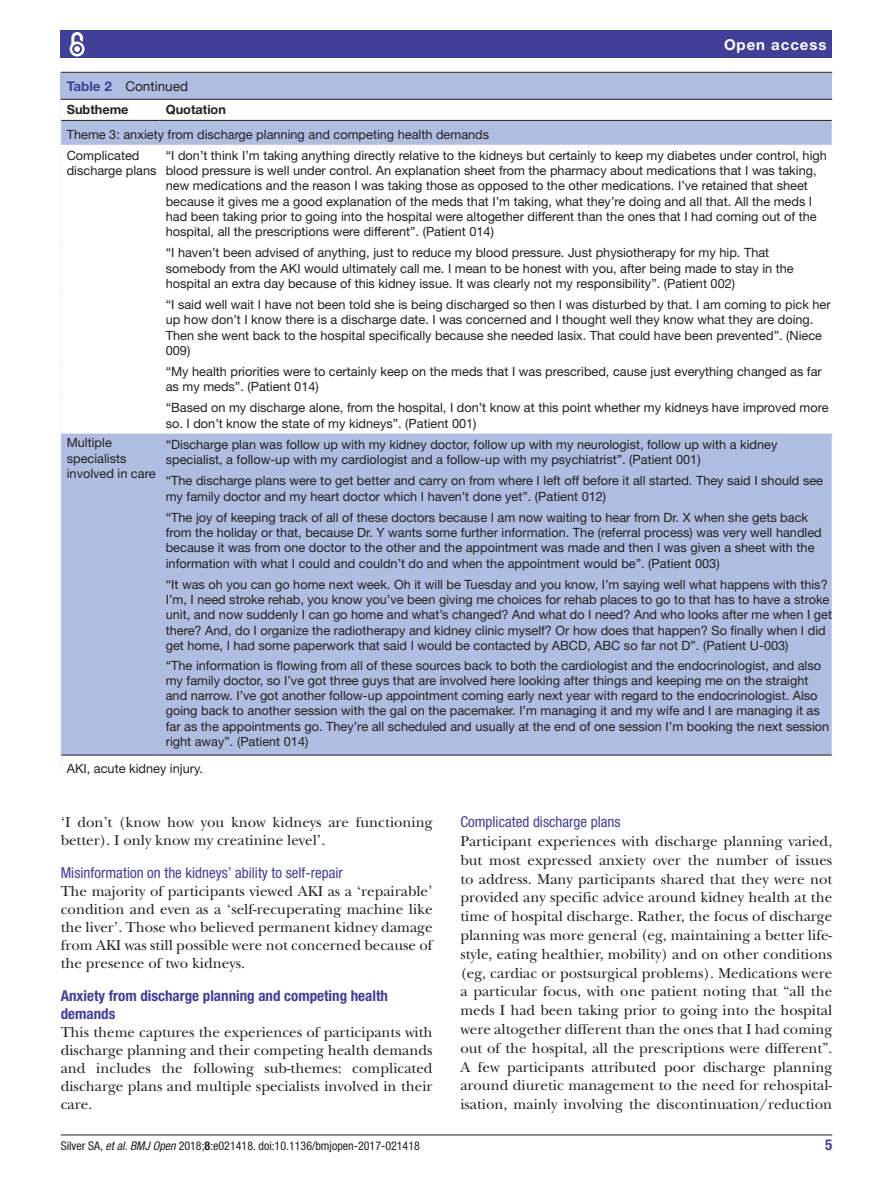
<style>
.page{position:relative;width:893px;height:1191px;background:#fff}
.page>*{position:absolute;margin:0;border:0;box-sizing:border-box;transform-origin:0 0}
.t1{font:15px/18.8px "New Baskerville";color:#231f20;text-align:justify}
.t2{font:condensed 15px "Helvetica Neue LT Std";color:#414099}
.t3{font:700 condensed 15px/18px "Helvetica Neue LT Std";color:#414099}
.t4{font:700 15px "Helvetica Neue LT Std";letter-spacing:.065em;color:#fff}
.t5{font:13.5px "Helvetica Neue LT Std";color:#231f20}
.t6{font:12.75px/15.3px "Helvetica Neue LT Std";color:#231f20}
.t7{font:700 12.75px "Helvetica Neue LT Std";color:#231f20}
.t8{font:condensed 12px "Helvetica Neue LT Std";color:#231f20}
.s1{font-weight:700;color:#414099}
.s2{font-style:italic}
.s3{font-weight:700}
</style>
<div class="page">
<hr style="left:61px;top:1134px;width:771px;height:1px;background:#231f20">
<div style="left:61px;top:31px;width:771px;height:27px;background:#414099"></div>
<svg style="left:69px;top:32px;width:16px;height:25px"></svg>
<svg style="left:61px;top:121px;width:771px;height:633px;fill:#afbde1"></svg>
<hr style="left:61px;top:99px;width:99px;height:1px;background:#231f20">
<hr style="left:61px;top:120px;width:99px;height:1px;background:#231f20">
<hr style="left:160px;top:99px;width:672px;height:1px;background:#231f20">
<hr style="left:160px;top:120px;width:672px;height:1px;background:#231f20">
<hr style="left:61px;top:754px;width:99px;height:1px;background:#231f20">
<hr style="left:160px;top:754px;width:672px;height:1px;background:#231f20">
<svg style="left:60px;top:100px;width:1px;height:44px"></svg>
<svg style="left:60px;top:755px;width:1px;height:18px"></svg>
<div style="left:61px;top:73px;width:771px;height:18px;background:#afbde1"></div>
<hr style="left:61px;top:72px;width:771px;height:1px;background:#231f20">
<p class="t5" style="left:67px;top:78px;width:123px"><span class="s1">Table 2</span> Continued</p>
<p class="t4" style="left:724px;top:35px;width:104px">Open access</p>
<p class="t7" style="left:67px;top:102px;width:63px">Subtheme</p>
<p class="t7" style="left:166px;top:102px;width:62px">Quotation</p>
<p class="t6" style="left:67px;top:123px;width:424px;line-height:21.1px">Theme 3: anxiety from discharge planning and competing health demands<br>Complicated</p>
<p class="t6" style="left:67px;top:163px;width:91px">discharge plans</p>
<p class="t6" style="left:166px;top:147px;width:663px">“I don’t think I’m taking anything directly relative to the kidneys but certainly to keep my diabetes under control, high blood pressure is well under control. An explanation sheet from the pharmacy about medications that I was taking, new medications and the reason I was taking those as opposed to the other medications. I’ve retained that sheet because it gives me a good explanation of the meds that I’m taking, what they’re doing and all that. All the meds I had been taking prior to going into the hospital were altogether different than the ones that I had coming out of the hospital, all the prescriptions were different”. (Patient 014)</p>
<p class="t6" style="left:166px;top:245px;width:630px">“I haven’t been advised of anything, just to reduce my blood pressure. Just physiotherapy for my hip. That somebody from the AKI would ultimately call me. I mean to be honest with you, after being made to stay in the hospital an extra day because of this kidney issue. It was clearly not my responsibility”. (Patient 002)</p>
<p class="t6" style="left:166px;top:297px;width:666px">“I said well wait I have not been told she is being discharged so then I was disturbed by that. I am coming to pick her up how don’t I know there is a discharge date. I was concerned and I thought well they know what they are doing.<br>Then she went back to the hospital specifically because she needed lasix. That could have been prevented”. (Niece 009)</p>
<p class="t6" style="left:166px;top:364px;width:658px">“My health priorities were to certainly keep on the meds that I was prescribed, cause just everything changed as far as my meds”. (Patient 014)</p>
<p class="t6" style="left:166px;top:400px;width:664px">“Based on my discharge alone, from the hospital, I don’t know at this point whether my kidneys have improved more so. I don’t know the state of my kidneys”. (Patient 001)</p>
<p class="t6" style="left:67px;top:435px;width:90px">Multiple specialists involved in care</p>
<p class="t6" style="left:166px;top:436px;width:613px">“Discharge plan was follow up with my kidney doctor, follow up with my neurologist, follow up with a kidney specialist, a follow-up with my cardiologist and a follow-up with my psychiatrist”. (Patient 001)</p>
<p class="t6" style="left:166px;top:473px;width:659px">“The discharge plans were to get better and carry on from where I left off before it all started. They said I should see my family doctor and my heart doctor which I haven’t done yet”. (Patient 012)</p>
<p class="t6" style="left:166px;top:509px;width:657px">“The joy of keeping track of all of these doctors because I am now waiting to hear from Dr. X when she gets back from the holiday or that, because Dr. Y wants some further information. The (referral process) was very well handled because it was from one doctor to the other and the appointment was made and then I was given a sheet with the information with what I could and couldn’t do and when the appointment would be”. (Patient 003)</p>
<p class="t6" style="left:166px;top:576px;width:668px">“It was oh you can go home next week. Oh it will be Tuesday and you know, I’m saying well what happens with this?<br>I’m, I need stroke rehab, you know you’ve been giving me choices for rehab places to go to that has to have a stroke unit, and now suddenly I can go home and what’s changed? And what do I need? And who looks after me when I get there? And, do I organize the radiotherapy and kidney clinic myself? Or how does that happen? So finally when I did get home, I had some paperwork that said I would be contacted by ABCD, ABC so far not D”. (Patient U-003)</p>
<p class="t6" style="left:166px;top:657px;width:665px">“The information is flowing from all of these sources back to both the cardiologist and the endocrinologist, and also my family doctor, so I’ve got three guys that are involved here looking after things and keeping me on the straight and narrow. I’ve got another follow-up appointment coming early next year with regard to the endocrinologist. Also going back to another session with the gal on the pacemaker. I’m managing it and my wife and I are managing it as far as the appointments go. They’re all scheduled and usually at the end of one session I’m booking the next session right away”. (Patient 014)</p>
<p class="t6" style="left:67px;top:761px;width:138px">AKI, acute kidney injury.</p>
<p class="t1" style="left:61px;top:813px;width:373px;line-height:18px">‘I don’t (know how you know kidneys are functioning better). I only know my creatinine level’.</p>
<p class="t2" style="left:61px;top:864px;width:284px">Misinformation on the kidneys’ ability to self-repair</p>
<p class="t1" style="left:61px;top:882px;width:373px;line-height:18px">The majority of participants viewed AKI as a ‘repairable’ condition and even as a ‘self-recuperating machine like the liver’. Those who believed permanent kidney damage from AKI was still possible were not concerned because of the presence of two kidneys.</p>
<p class="t3" style="left:61px;top:986px;width:329px">Anxiety from discharge planning and competing health demands</p>
<p class="t1" style="left:61px;top:1023px;width:373px;line-height:18px">This theme captures the experiences of participants with discharge planning and their competing health demands and includes the following sub-themes: complicated discharge plans and multiple specialists involved in their care.</p>
<p class="t2" style="left:460px;top:813px;width:162px">Complicated discharge plans</p>
<p class="t1" style="left:460px;top:831px;width:373px">Participant experiences with discharge planning varied, but most expressed anxiety over the number of issues to address. Many participants shared that they were not provided any specific advice around kidney health at the time of hospital discharge. Rather, the focus of discharge planning was more general (eg, maintaining a better life&shy;style, eating healthier, mobility) and on other conditions (eg, cardiac or postsurgical problems). Medications were a particular focus, with one patient noting that “all the meds I had been taking prior to going into the hospital were altogether different than the ones that I had coming out of the hospital, all the prescriptions were different”.<br>A few participants attributed poor discharge planning around diuretic management to the need for rehospital&shy;isation, mainly involving the discontinuation/reduction</p>
<p class="t8" style="left:61px;top:1138px;width:361px">Silver SA, <span class="s2">et al</span>. <span class="s2">BMJ Open</span> 2018;<span class="s3">8</span>:e021418. doi:10.1136/bmjopen-2017-021418</p>
<p class="t3" style="left:825px;top:1135px;width:9px">5</p>
</div>
